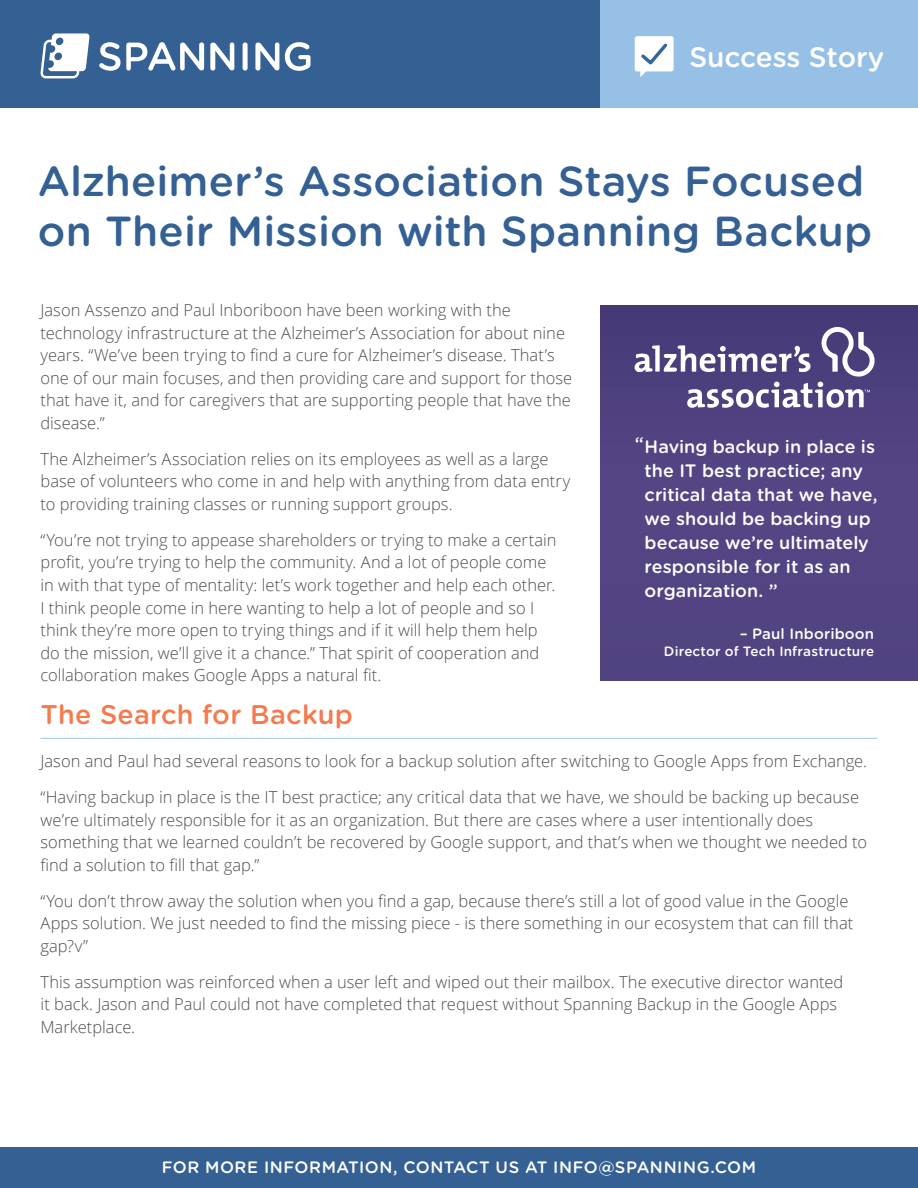
<style>
.page{position:relative;width:918px;height:1188px;background:#fff}
.page>*{position:absolute;margin:0;border:0;box-sizing:border-box;transform-origin:0 0}
.t1{font:500 42px/50.4px "Gotham Rounded";color:#346094}
.t2{font:500 28.05px "Gotham Rounded";letter-spacing:-.005em;color:#fff}
.t3{font:500 27px "Gotham Rounded";letter-spacing:.01em;color:#f47b4f}
.t4{font:500 18px/24px "Gotham Rounded";color:#fff}
.t5{font:300 16.5px/22.5px "Open Sans";color:#4d4d4f}
.t6{font:500 16.5px "Gotham Rounded";letter-spacing:.035em;color:#fff}
.t7{font:500 15px "Gotham Rounded";letter-spacing:.01em;color:#fff}
.t8{font:500 13.5px "Gotham Rounded";letter-spacing:.015em;color:#fff}
</style>
<div class="page">
<hr style="left:40px;top:738px;width:838px;height:1px;background:#9ec2e7">
<div style="left:601px;top:305px;width:317px;height:376px;background:#564686"></div>
<svg style="left:635px;top:327px;width:240px;height:81px"></svg>
<div style="left:0;top:0;width:918px;height:108px;background:#346094"></div>
<svg style="left:99px;top:42px;width:105px;height:29px"></svg>
<svg style="left:210px;top:42px;width:24px;height:29px"></svg>
<div style="left:243px;top:42px;width:5px;height:29px;background:#fff;border-radius:2px"></div>
<svg style="left:255px;top:42px;width:24px;height:29px"></svg>
<svg style="left:285px;top:42px;width:25px;height:29px"></svg>
<svg style="left:40px;top:33px;width:50px;height:45px"></svg>
<div style="left:601px;top:0;width:317px;height:108px;background:#97c0e6"></div>
<svg style="left:635px;top:36px;width:39px;height:41px;background:#e0eaf3"></svg>
<div style="left:0;top:1148px;width:918px;height:40px;background:#346094"></div>
<h2 class="t2" style="left:689px;top:37px;width:196px">Success Story</h2>
<h1 class="t1" style="left:38px;top:154px;width:836px">Alzheimer’s Association Stays Focused on Their Mission with Spanning Backup</h1>
<p class="t5" style="left:40px;top:299px;width:533px">Jason Assenzo and Paul Inboriboon have been working with the technology infrastructure at the Alzheimer’s Association for about nine years. “We’ve been trying to find a cure for Alzheimer’s disease. That’s one of our main focuses, and then providing care and support for those that have it, and for caregivers that are supporting people that have the disease.”</p>
<p class="t5" style="left:40px;top:447px;width:531px">The Alzheimer’s Association relies on its employees as well as a large base of volunteers who come in and help with anything from data entry to providing training classes or running support groups.</p>
<p class="t5" style="left:40px;top:528px;width:518px">“You’re not trying to appease shareholders or trying to make a certain profit, you’re trying to help the community. And a lot of people come in with that type of mentality: let’s work together and help each other.<br>I think people come in here wanting to help a lot of people and so I think they’re more open to trying things and if it will help them help do the mission, we’ll give it a chance.” That spirit of cooperation and collaboration makes Google Apps a natural fit.</p>
<h3 class="t3" style="left:40px;top:696px;width:314px">The Search for Backup</h3>
<p class="t5" style="left:40px;top:743px;width:828px;line-height:36px">Jason and Paul had several reasons to look for a backup solution after switching to Google Apps from Exchange. “Having backup in place is the IT best practice; any critical data that we have, we should be backing up because</p>
<p class="t5" style="left:40px;top:808px;width:828px">we’re ultimately responsible for it as an organization. But there are cases where a user intentionally does something that we learned couldn’t be recovered by Google support, and that’s when we thought we needed to find a solution to fill that gap.”</p>
<p class="t5" style="left:40px;top:889px;width:814px">“You don’t throw away the solution when you find a gap, because there’s still a lot of good value in the Google<br>Apps solution. We just needed to find the missing piece - is there something in our ecosystem that can fill that gap?v”</p>
<p class="t5" style="left:40px;top:970px;width:804px">This assumption was reinforced when a user left and wiped out their mailbox. The executive director wanted it back. Jason and Paul could not have completed that request without Spanning Backup in the Google Apps<br>Marketplace.</p>
<p class="t4" style="left:635px;top:431px;width:11px">“</p>
<p class="t4" style="left:645px;top:434px;width:234px">Having backup in place is the IT best practice; any critical data that we have, we should be backing up because we’re ultimately responsible for it as an organization. ”</p>
<p class="t7" style="left:740px;top:623px;width:136px">– Paul Inboriboon</p>
<p class="t8" style="left:664px;top:641px;width:212px">Director of Tech Infrastructure</p>
<p class="t6" style="left:162px;top:1155px;width:596px">FOR MORE INFORMATION, CONTACT US AT INFO@SPANNING.COM</p>
</div>
